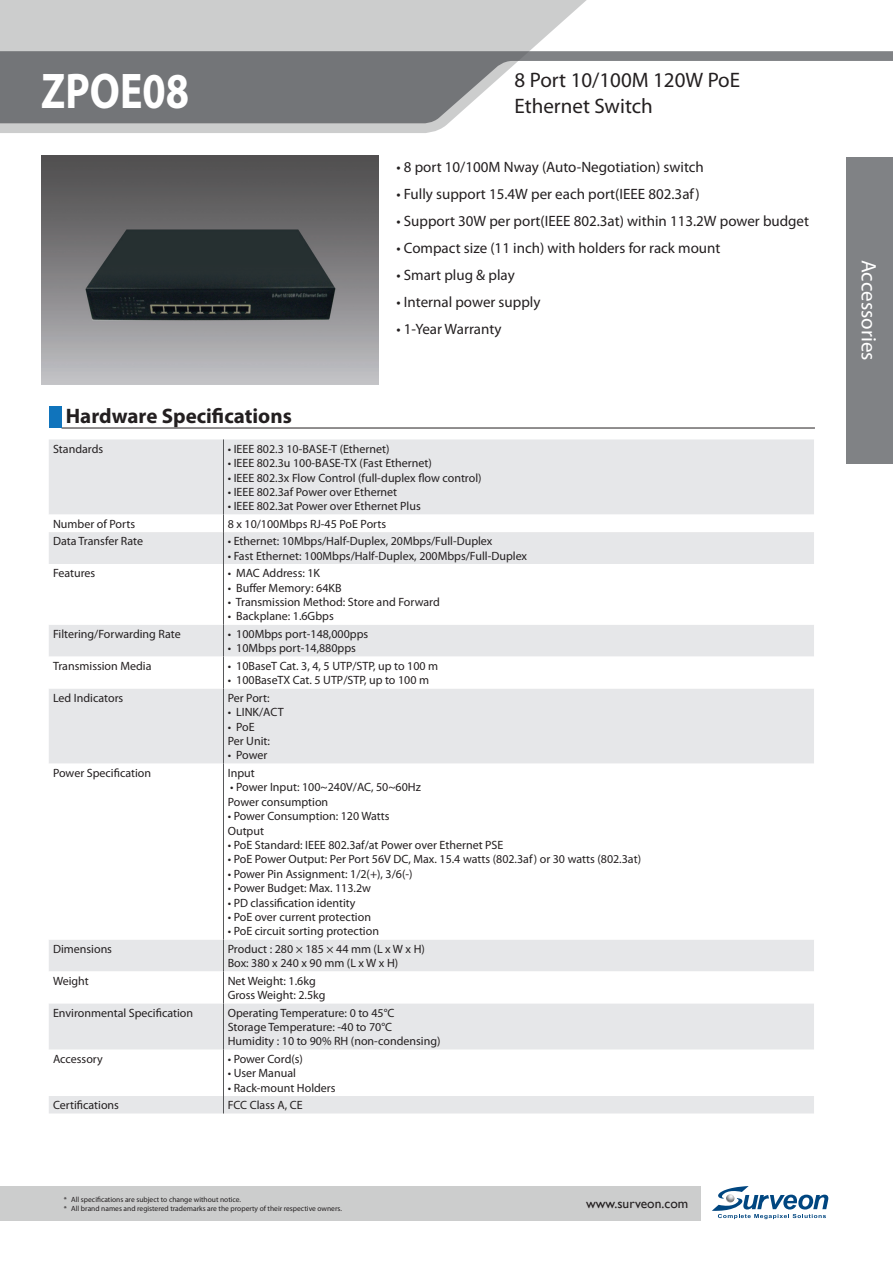
<style>
.page{position:relative;width:893px;height:1263px;background:#fff}
.page>*{position:absolute;margin:0;border:0;box-sizing:border-box;transform-origin:0 0}
.t1{font:700 50.4px "Myriad Pro";color:#fff;scale:.83 1}
.t2{font:21px/25.2px "Myriad Pro";color:#231f20}
.t3{font:700 21px "Myriad Pro";color:#231f20}
.t4{font:21px "Myriad Pro";color:#fff}
.t5{font:15px "Myriad Pro";color:#231f20}
.t6{font:13.5px "Gill Sans";color:#231f20}
.t7{font:12px/14.4px "Myriad Pro";color:#231f20}
.t8{font:7.5px/9px "Myriad Pro";color:#231f20}
</style>
<div class="page">
<div style="left:846px;top:157px;width:47px;height:306px;background:#808285"></div>
<div style="left:0;top:1186px;width:701px;height:34px;background:#cccdcd"></div>
<svg style="left:712px;top:1186px;width:116px;height:33px"></svg>
<svg style="left:601px;top:51px;width:292px;height:10px;background:#828487"></svg>
<svg style="left:0;top:0;width:601px;height:133px;background:#acadae"></svg>
<hr style="left:62px;top:428px;width:753px;height:1px;background:#231f20">
<div style="left:49px;top:406px;width:13px;height:22px;background:#1074bc"></div>
<div style="left:49px;top:439px;width:765px;height:75px;background:#e6e7e9"></div>
<svg style="left:49px;top:532px;width:765px;height:518px"></svg>
<hr style="left:223px;top:439px;width:1px;height:76px;background:#57585a">
<svg style="left:223px;top:515px;width:1px;height:17px"></svg>
<hr style="left:223px;top:532px;width:1px;height:32px;background:#57585a">
<hr style="left:223px;top:564px;width:1px;height:61px;background:#57585a">
<hr style="left:223px;top:625px;width:1px;height:32px;background:#57585a">
<hr style="left:223px;top:657px;width:1px;height:31px;background:#57585a">
<hr style="left:223px;top:688px;width:1px;height:76px;background:#57585a">
<hr style="left:223px;top:764px;width:1px;height:175px;background:#57585a">
<hr style="left:223px;top:939px;width:1px;height:32px;background:#57585a">
<hr style="left:223px;top:971px;width:1px;height:32px;background:#57585a">
<hr style="left:223px;top:1003px;width:1px;height:47px;background:#57585a">
<hr style="left:223px;top:1050px;width:1px;height:46px;background:#57585a">
<div style="left:49px;top:1096px;width:765px;height:17px;background:#e6e7e9"></div>
<img style="left:41px;top:156px;width:338px;height:228px">
<h1 class="t1" style="left:41px;top:58px;width:180px">ZPOE08</h1>
<h2 class="t2" style="left:514px;top:67px;width:227px">8 Port 10/100M 120W PoE<br>Ethernet Switch</h2>
<p class="t5" style="left:396px;top:157px;width:309px">• 8 port 10/100M Nway (Auto-Negotiation) switch</p>
<p class="t5" style="left:396px;top:184px;width:305px">• Fully support 15.4W per each port(IEEE 802.3af)</p>
<p class="t5" style="left:396px;top:211px;width:414px">• Support 30W per port(IEEE 802.3at) within 113.2W power budget</p>
<p class="t5" style="left:396px;top:238px;width:325px">• Compact size (11 inch) with holders for rack mount</p>
<p class="t5" style="left:396px;top:265px;width:120px">• Smart plug &amp; play</p>
<p class="t5" style="left:396px;top:292px;width:146px">• Internal power supply</p>
<p class="t5" style="left:396px;top:319px;width:107px">• 1-Year Warranty</p>
<h2 class="t3" style="left:66px;top:402px;width:228px">Hardware Specifications</h2>
<p class="t7" style="left:53px;top:441px;width:52px">Standards</p>
<p class="t7" style="left:228px;top:441px;width:163px">• IEEE 802.3 10-BASE-T (Ethernet)</p>
<p class="t7" style="left:228px;top:456px;width:206px">• IEEE 802.3u 100-BASE-TX (Fast Ethernet)</p>
<p class="t7" style="left:228px;top:470px;width:255px">• IEEE 802.3x Flow Control (full-duplex flow control)</p>
<p class="t7" style="left:228px;top:484px;width:171px">• IEEE 802.3af Power over Ethernet</p>
<p class="t7" style="left:228px;top:499px;width:195px">• IEEE 802.3at Power over Ethernet Plus</p>
<p class="t7" style="left:53px;top:516px;width:84px">Number of Ports</p>
<p class="t7" style="left:228px;top:516px;width:160px">8 x 10/100Mbps RJ-45 PoE Ports</p>
<p class="t7" style="left:53px;top:534px;width:92px">Data Transfer Rate</p>
<p class="t7" style="left:228px;top:534px;width:266px">• Ethernet: 10Mbps/Half-Duplex, 20Mbps/Full-Duplex</p>
<p class="t7" style="left:228px;top:548px;width:301px">• Fast Ethernet: 100Mbps/Half-Duplex, 200Mbps/Full-Duplex</p>
<p class="t7" style="left:53px;top:566px;width:44px">Features</p>
<p class="t7" style="left:228px;top:566px;width:94px">• MAC Address: 1K</p>
<p class="t7" style="left:228px;top:580px;width:115px">• Buffer Memory: 64KB</p>
<p class="t7" style="left:228px;top:595px;width:214px">• Transmission Method: Store and Forward</p>
<p class="t7" style="left:228px;top:609px;width:108px">• Backplane: 1.6Gbps</p>
<p class="t7" style="left:53px;top:626px;width:129px">Filtering/Forwarding Rate</p>
<p class="t7" style="left:228px;top:626px;width:142px">• 100Mbps port-148,000pps</p>
<p class="t7" style="left:228px;top:641px;width:130px">• 10Mbps port-14,880pps</p>
<p class="t7" style="left:53px;top:658px;width:100px">Transmission Media</p>
<p class="t7" style="left:228px;top:658px;width:212px">• 10BaseT Cat. 3, 4, 5 UTP/STP, up to 100 m</p>
<p class="t7" style="left:228px;top:673px;width:203px">• 100BaseTX Cat. 5 UTP/STP, up to 100 m</p>
<p class="t7" style="left:53px;top:690px;width:72px">Led Indicators</p>
<p class="t7" style="left:228px;top:690px;width:43px">Per Port:</p>
<p class="t7" style="left:228px;top:705px;width:57px">• LINK/ACT</p>
<p class="t7" style="left:228px;top:719px;width:44px">• PoE<br>Per Unit:</p>
<p class="t7" style="left:228px;top:748px;width:41px">• Power</p>
<p class="t7" style="left:53px;top:765px;width:100px">Power Specification</p>
<p class="t7" style="left:228px;top:765px;width:29px">Input</p>
<p class="t7" style="left:228px;top:780px;width:195px">• Power Input: 100~240V/AC, 50~60Hz<br>Power consumption</p>
<p class="t7" style="left:228px;top:809px;width:163px">• Power Consumption: 120 Watts<br>Output</p>
<p class="t7" style="left:228px;top:837px;width:277px">• PoE Standard: IEEE 802.3af/at Power over Ethernet PSE</p>
<p class="t7" style="left:228px;top:852px;width:415px">• PoE Power Output: Per Port 56V DC, Max. 15.4 watts (802.3af) or 30 watts (802.3at)</p>
<p class="t7" style="left:228px;top:866px;width:186px">• Power Pin Assignment: 1/2(+), 3/6(-)</p>
<p class="t7" style="left:228px;top:881px;width:145px">• Power Budget: Max. 113.2w</p>
<p class="t7" style="left:228px;top:895px;width:129px">• PD classification identity</p>
<p class="t7" style="left:228px;top:909px;width:145px">• PoE over current protection</p>
<p class="t7" style="left:228px;top:924px;width:153px">• PoE circuit sorting protection</p>
<p class="t7" style="left:53px;top:941px;width:61px">Dimensions</p>
<p class="t7" style="left:228px;top:941px;width:199px">Product : 280 × 185 × 44 mm (L x W x H)<br>Box: 380 x 240 x 90 mm (L xW x H)</p>
<p class="t7" style="left:53px;top:973px;width:37px">Weight</p>
<p class="t7" style="left:228px;top:973px;width:99px">Net Weight: 1.6kg<br>Gross Weight: 2.5kg</p>
<p class="t7" style="left:53px;top:1005px;width:142px">Environmental Specification</p>
<p class="t7" style="left:228px;top:1005px;width:214px">Operating Temperature: 0 to 45°C<br>Storage Temperature: -40 to 70°C<br>Humidity : 10 to 90% RH (non-condensing)</p>
<p class="t7" style="left:53px;top:1051px;width:51px">Accessory</p>
<p class="t7" style="left:228px;top:1051px;width:77px">• Power Cord(s)</p>
<p class="t7" style="left:228px;top:1066px;width:70px">• User Manual</p>
<p class="t7" style="left:228px;top:1080px;width:109px">• Rack-mount Holders</p>
<p class="t7" style="left:53px;top:1098px;width:67px">Certifications</p>
<p class="t7" style="left:228px;top:1098px;width:76px">FCC Class A, CE</p>
<p class="t8" style="left:64px;top:1194px;width:280px">* All specifications are subject to change without notice.<br>* All brand names and registered trademarks are the property of their respective owners.</p>
<p class="t6" style="left:586px;top:1196px;width:104px">www.surveon.com</p>
<h2 class="t4" style="left:882px;top:260px;width:102px;rotate:90deg">Accessories</h2>
</div>
